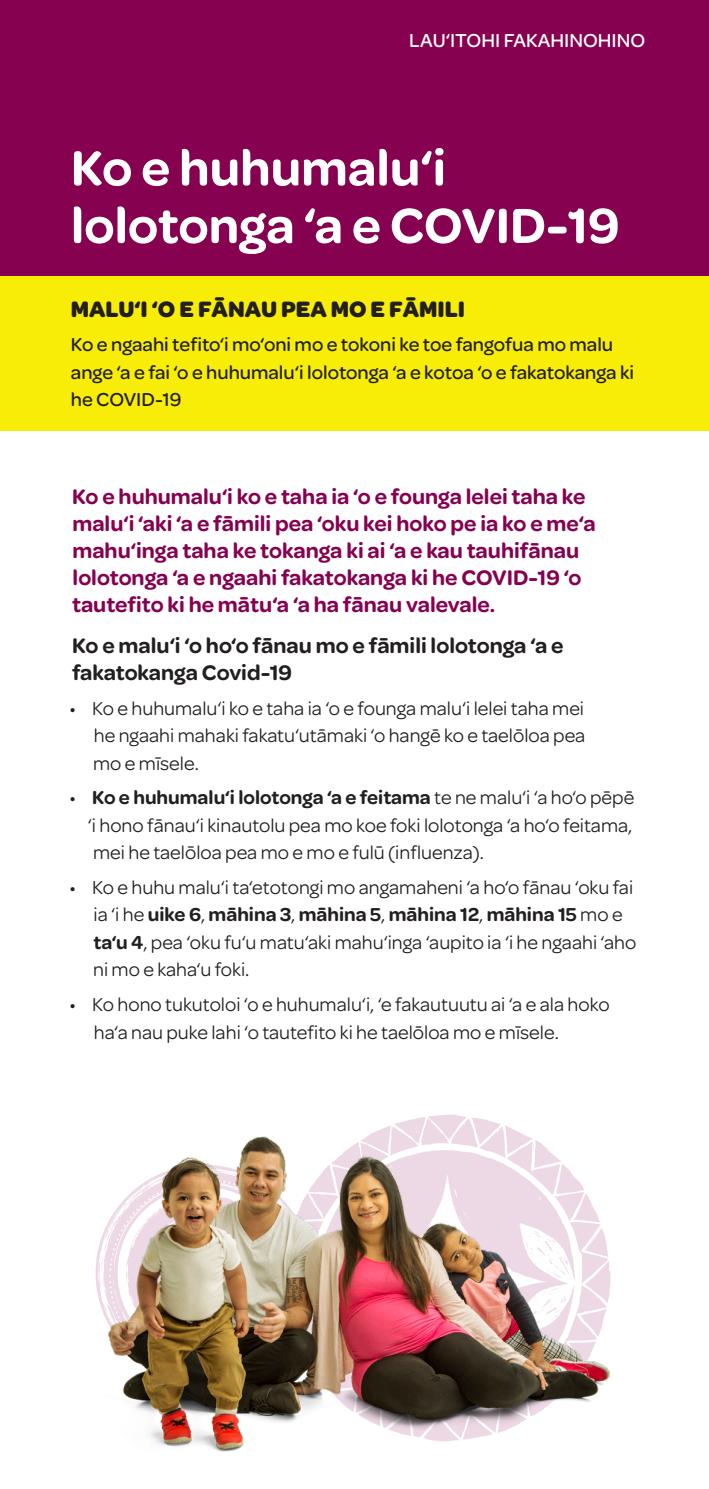
<style>
.page{position:relative;width:709px;height:1489px;background:#fff}
.page>*{position:absolute;margin:0;border:0;box-sizing:border-box;transform-origin:0 0}
.t1{font:600 52.5px/57.5px "Omnes";color:#fff}
._2_Head{font:700 23.75px "Omnes";color:#231f20}
._1_Head{font:600 22.5px/27px "Omnes";color:#870151}
._1_Head-2{font:600 22.5px/27px "Omnes";color:#231f20}
.Bullets{font:20px/27.5px "Omnes";color:#231f20;text-align:justify}
.Body_Copy{font:500 20px/27.5px "Omnes";color:#231f20}
.t2{font:500 20px "Omnes";color:#fff}
.s1{font-weight:600}
</style>
<div class="page">
<img style="left:95px;top:1114px;width:516px;height:338px">
<div style="left:0;top:0;width:709px;height:334px;background:#870151"></div>
<div style="left:0;top:276px;width:709px;height:155px;background:#f7ed07"></div>
<p class="t2" style="left:409px;top:30px;width:237px">LAU‘ITOHI FAKAHINOHINO</p>
<p class="t1" style="left:71px;top:136px;width:550px">Ko e huhumalu‘i lolotonga ‘a e COVID-19</p>
<p class="_2_Head" style="left:71px;top:291px;width:396px">MALU‘I ‘O E FĀNAU PEA MO E FĀMILI</p>
<p class="Body_Copy" style="left:71px;top:331px;width:564px">Ko e ngaahi tefito‘i mo‘oni mo e tokoni ke toe fangofua mo malu ange ‘a e fai ‘o e huhumalu‘i lolotonga ‘a e kotoa ‘o e fakatokanga ki he COVID-19</p>
<p class="_1_Head" style="left:72px;top:481px;width:525px">Ko e huhumalu‘i ko e taha ia ‘o e founga lelei taha ke malu‘i ‘aki ‘a e fāmili pea ‘oku kei hoko pe ia ko e me‘a mahu‘inga taha ke tokanga ki ai ‘a e kau tauhifānau lolotonga ‘a e ngaahi fakatokanga ki he COVID-19 ‘o tautefito ki he mātu‘a ‘a ha fānau valevale.</p>
<p class="_1_Head-2" style="left:72px;top:630px;width:493px">Ko e malu‘i ‘o ho‘o fānau mo e fāmili lolotonga ‘a e fakatokanga Covid-19</p>
<p class="Bullets" style="left:93px;top:693px;width:494px;text-indent:-24px">• Ko e huhumalu‘i ko e taha ia ‘o e founga malu‘i lelei taha mei he ngaahi mahaki fakatu‘utāmaki ‘o hangē ko e taelōloa pea mo e mīsele.</p>
<p class="Bullets" style="left:88px;top:782px;width:548px;text-indent:-18px">• <span class="s1">Ko e huhumalu‘i lolotonga ‘a e feitama</span> te ne malu‘i ‘a ho‘o pēpē ‘i hono fānau‘i kinautolu pea mo koe foki lolotonga ‘a ho‘o feitama, mei he taelōloa pea mo e mo e fulū (influenza).</p>
<p class="Bullets" style="left:93px;top:872px;width:544px;text-align:left;text-indent:-24px">• Ko e huhu malu‘i ta‘etotongi mo angamaheni ‘a ho‘o fānau ‘oku fai ia ‘i he <span class="s1">uike 6</span>, <span class="s1">māhina 3</span>, <span class="s1">māhina 5</span>, <span class="s1">māhina 12</span>, <span class="s1">māhina 15</span> mo e <span class="s1">ta‘u 4</span>, pea ‘oku fu‘u matu‘aki mahu‘inga ‘aupito ia ‘i he ngaahi ‘aho ni mo e kaha‘u foki.</p>
<p class="Bullets" style="left:94px;top:989px;width:517px;text-indent:-24px">• Ko hono tukutoloi ‘o e huhumalu‘i, ‘e fakautuutu ai ‘a e ala hoko ha‘a nau puke lahi ‘o tautefito ki he taelōloa mo e mīsele.</p>
</div>
